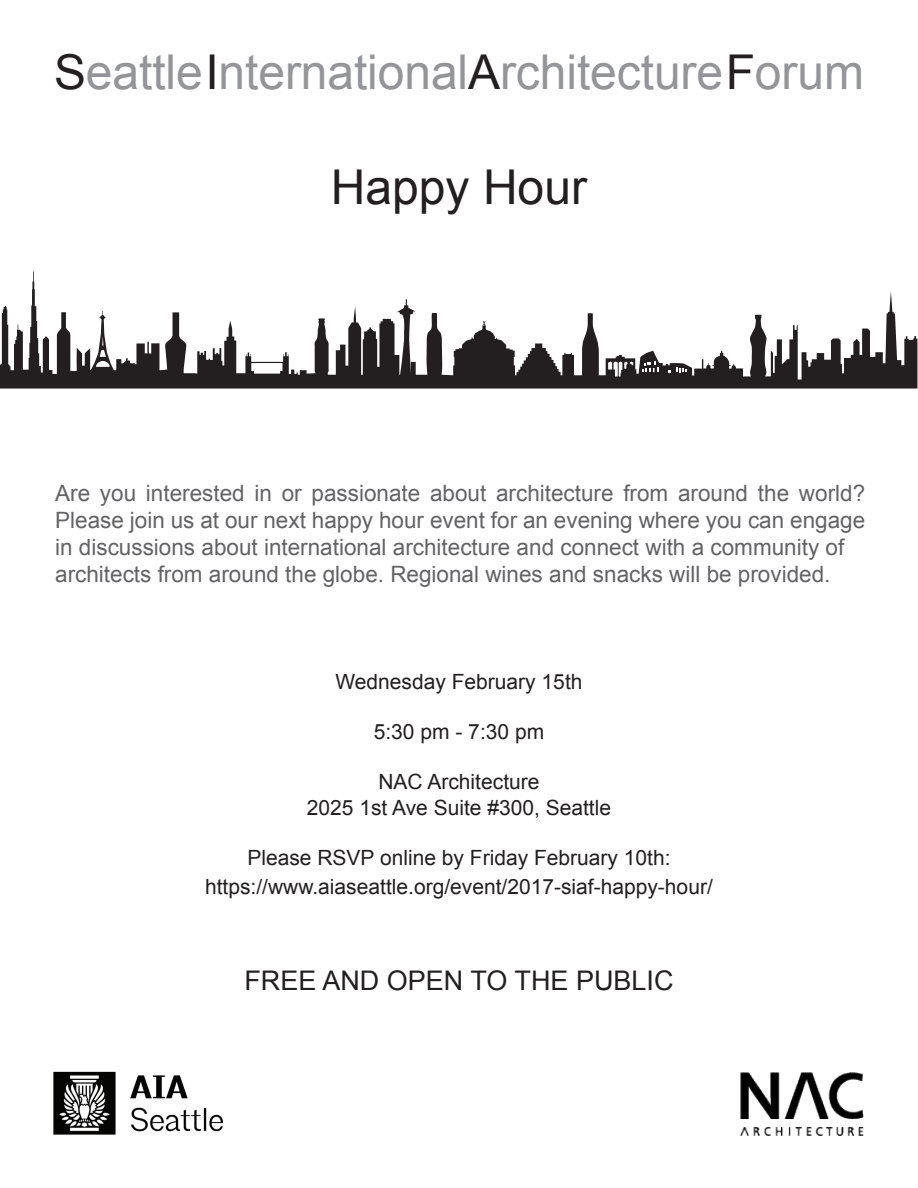
<style>
.page{position:relative;width:918px;height:1188px;background:#fff}
.page>*{position:absolute;margin:0;border:0;box-sizing:border-box;transform-origin:0 0}
.t1{font:48px "Arial";color:#939598}
.t2{font:48px "Arial";color:#231f20}
.t3{font:27px "Arial";color:#231f20}
.t4{font:22.5px/27px "Arial";color:#636366;text-align:justify}
.t5{font:21px "Arial";color:#231f20}
.s1{color:#231f20}
</style>
<div class="page">
<svg style="left:0;top:271px;width:917px;height:118px"></svg>
<svg style="left:251px;top:363px;width:31px;height:11px"></svg>
<svg style="left:643px;top:361px;width:16px;height:11px"></svg>
<svg style="left:668px;top:367px;width:18px;height:5px"></svg>
<svg style="left:608px;top:362px;width:25px;height:14px"></svg>
<svg style="left:96px;top:336px;width:14px;height:31px"></svg>
<img style="left:53px;top:1071px;width:170px;height:64px">
<img style="left:741px;top:1072px;width:123px;height:63px">
<p class="t1" style="left:54px;top:41px;width:811px"><span class="s1">S</span>eattle<span class="s1">I</span>nternational <span class="s1">A</span>rchitecture <span class="s1">F</span>orum</p>
<p class="t2" style="left:331px;top:155px;width:258px">Happy Hour</p>
<p class="t4" style="left:55px;top:479px;width:812px">Are you interested in or passionate about architecture from around the world?<br>Please join us at our next happy hour event for an evening where you can engage in discussions about international architecture and connect with a community of</p>
<p class="t4" style="left:55px;top:560px;width:777px">architects from around the globe. Regional wines and snacks will be provided.</p>
<p class="t5" style="left:335px;top:668px;width:249px">Wednesday February 15th</p>
<p class="t5" style="left:374px;top:718px;width:172px">5:30 pm - 7:30 pm</p>
<p class="t5" style="left:378px;top:768px;width:163px">NAC Architecture</p>
<p class="t5" style="left:307px;top:794px;width:306px">2025 1st Ave Suite #300, Seattle</p>
<p class="t5" style="left:247px;top:844px;width:425px">Please RSVP online by Friday February 10th:</p>
<p class="t5" style="left:205px;top:873px;width:509px">https://www.aiaseattle.org/event/2017-siaf-happy-hour/</p>
<p class="t3" style="left:244px;top:963px;width:431px">FREE AND OPEN TO THE PUBLIC</p>
</div>
